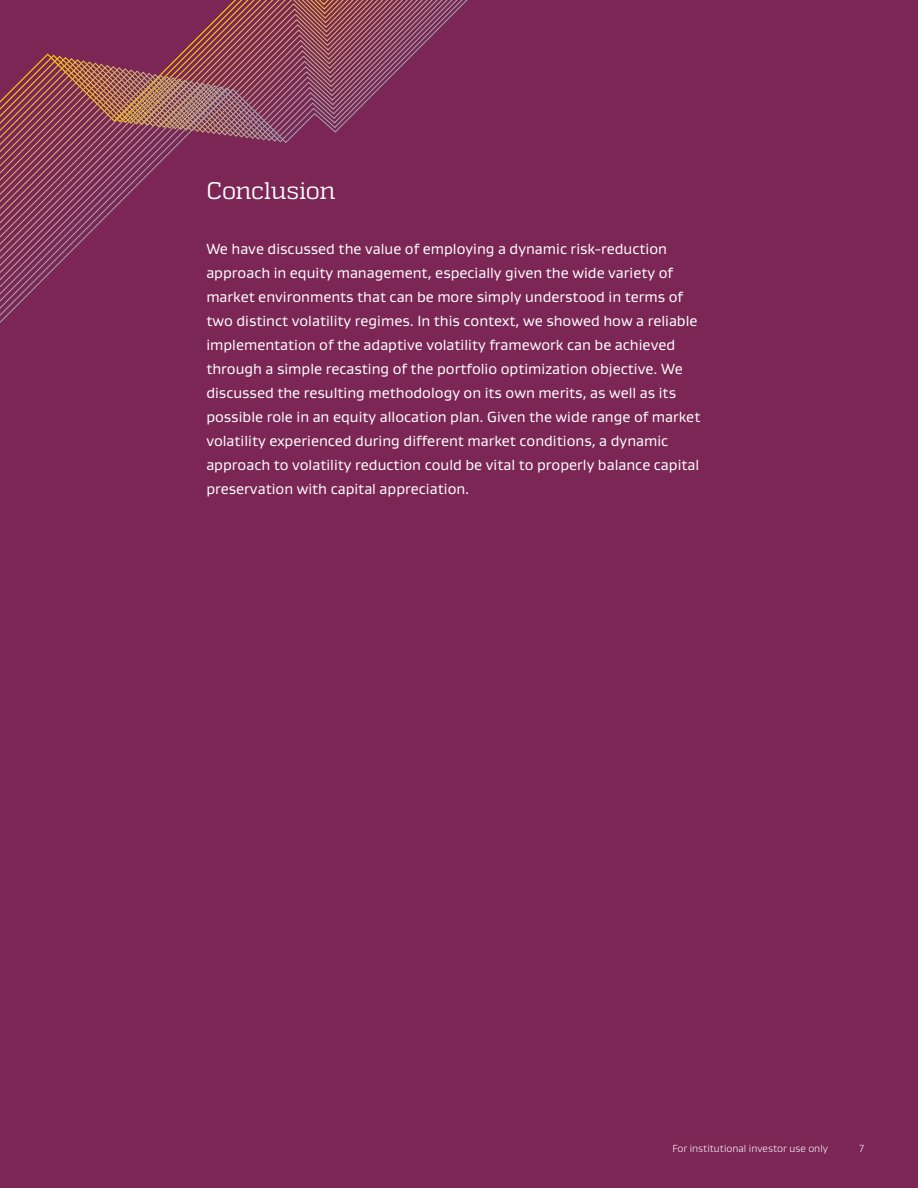
<style>
.page{position:relative;width:918px;height:1188px;background:#7c2656}
.page>*{position:absolute;margin:0;border:0;box-sizing:border-box;transform-origin:0 0}
.Closing_-_Conclusion{font:24px "Quadon";letter-spacing:-.015em;color:#fff}
.Closing_-_Body{font:15px/24px "Gustan";color:#fff}
.t1{font:300 10.5px "Gustan";color:#fff}
</style>
<div class="page">
<svg style="left:0;top:0;width:468px;height:323px"></svg>
<p class="Closing_-_Conclusion" style="left:206px;top:177px;width:131px">Conclusion</p>
<p class="Closing_-_Body" style="left:206px;top:237px;width:496px">We have discussed the value of employing a dynamic risk-reduction approach in equity management, especially given the wide variety of market environments that can be more simply understood in terms of two distinct volatility regimes. In this context, we showed how a reliable implementation of the adaptive volatility framework can be achieved through a simple recasting of the portfolio optimization objective. We discussed the resulting methodology on its own merits, as well as its possible role in an equity allocation plan. Given the wide range of market volatility experienced during different market conditions, a dynamic approach to volatility reduction could be vital to properly balance capital preservation with capital appreciation.</p>
<p class="t1" style="left:672px;top:1142px;width:157px">For institutional investor use only</p>
<p class="t1" style="left:859px;top:1142px;width:6px">7</p>
</div>
